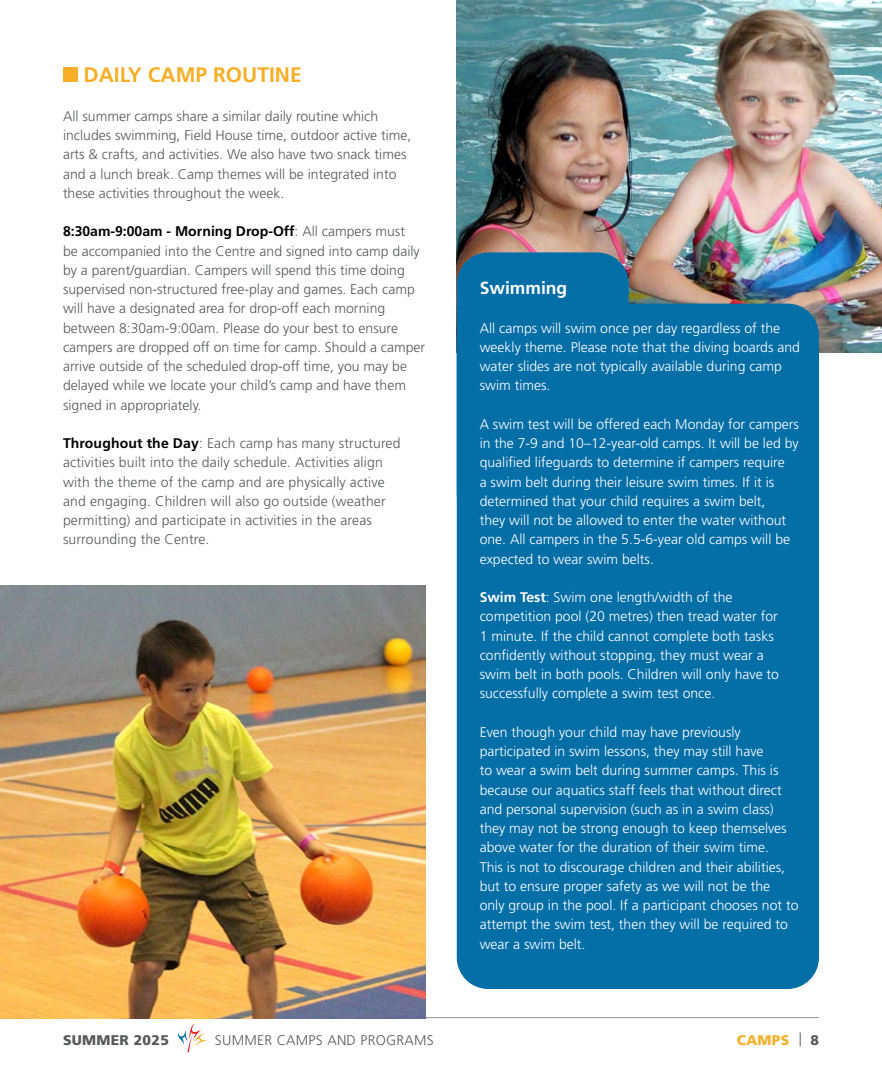
<style>
.page{position:relative;width:882px;height:1071px;background:#fff}
.page>*{position:absolute;margin:0;border:0;box-sizing:border-box;transform-origin:0 0}
.t1{font:700 21px "Frutiger LT Std";color:#f7af28}
.t2{font:700 17.5px "Frutiger LT Std";color:#fff}
.t3{font:300 14px/19.2px "Frutiger LT Std";color:#fff}
.t4{font:300 14px/19.2px "Frutiger LT Std";color:#58595b}
.t5{font:300 14px "Frutiger LT Std";letter-spacing:.02em;color:#58595b}
.t6{font:900 14px "Frutiger LT Std";letter-spacing:.02em;color:#58595b}
.t7{font:900 14px "Frutiger LT Std";letter-spacing:.02em;color:#f7af28}
.s1{font-weight:700;color:#000}
.s2{font-weight:700}
.s3{font-weight:300;color:#58595b}
.s4{color:#58595b}
</style>
<div class="page">
<hr style="left:63px;top:1017px;width:756px;height:1px;background:#939598">
<img style="left:0;top:585px;width:425px;height:434px">
<img style="left:457px;top:0;width:425px;height:353px">
<svg style="left:177px;top:1024px;width:31px;height:28px"></svg>
<div style="left:457px;top:304px;width:362px;height:685px;background:#046ea7;border-radius:32px"></div>
<div style="left:63px;top:68px;width:15px;height:14px;background:#f7af28"></div>
<div style="left:457px;top:252px;width:172px;height:273px;background:#046ea7;border-radius:32px"></div>
<h1 class="t1" style="left:84px;top:63px;width:220px">DAILY CAMP ROUTINE</h1>
<p class="t4" style="left:63px;top:106px;width:350px">All summer camps share a similar daily routine which includes swimming, Field House time, outdoor active time, arts &amp; crafts, and activities. We also have two snack times and a lunch break. Camp themes will be integrated into these activities throughout the week.</p>
<p class="t4" style="left:63px;top:222px;width:364px"><span class="s1">8:30am-9:00am - Morning Drop-Off</span>: All campers must<br>be accompanied into the Centre and signed into camp daily by a parent/guardian. Campers will spend this time doing supervised non-structured free-play and games. Each camp will have a designated area for drop-off each morning between 8:30am-9:00am. Please do your best to ensure campers are dropped off on time for camp. Should a camper arrive outside of the scheduled drop-off time, you may be delayed while we locate your child’s camp and have them signed in appropriately.</p>
<p class="t4" style="left:63px;top:434px;width:339px"><span class="s1">Throughout the Day</span>: Each camp has many structured activities built into the daily schedule. Activities align with the theme of the camp and are physically active and engaging. Children will also go outside (weather permitting) and participate in activities in the areas surrounding the Centre.</p>
<p class="t2" style="left:480px;top:278px;width:89px">Swimming</p>
<p class="t3" style="left:480px;top:318px;width:322px">All camps will swim once per day regardless of the weekly theme. Please note that the diving boards and water slides are not typically available during camp swim times.</p>
<p class="t3" style="left:480px;top:414px;width:321px">A swim test will be offered each Monday for campers in the 7-9 and 10–12-year-old camps. It will be led by qualified lifeguards to determine if campers require<br>a swim belt during their leisure swim times. If it is determined that your child requires a swim belt,<br>they will not be allowed to enter the water without one. All campers in the 5.5-6-year old camps will be expected to wear swim belts.</p>
<p class="t3" style="left:480px;top:588px;width:301px"><span class="s2">Swim Test</span>: Swim one length/width of the competition pool (20 metres) then tread water for 1 minute. If the child cannot complete both tasks confidently without stopping, they must wear a swim belt in both pools. Children will only have to successfully complete a swim test once.</p>
<p class="t3" style="left:480px;top:722px;width:320px">Even though your child may have previously participated in swim lessons, they may still have<br>to wear a swim belt during summer camps. This is because our aquatics staff feels that without direct and personal supervision (such as in a swim class) they may not be strong enough to keep themselves above water for the duration of their swim time.<br>This is not to discourage children and their abilities, but to ensure proper safety as we will not be the only group in the pool. If a participant chooses not to attempt the swim test, then they will be required to wear a swim belt.</p>
<p class="t6" style="left:63px;top:1031px;width:107px">SUMMER 2025</p>
<p class="t5" style="left:215px;top:1032px;width:221px">SUMMER CAMPS AND PROGRAMS</p>
<p class="t7" style="left:737px;top:1031px;width:84px">CAMPS <span class="s3">|</span> <span class="s4">8</span></p>
</div>
